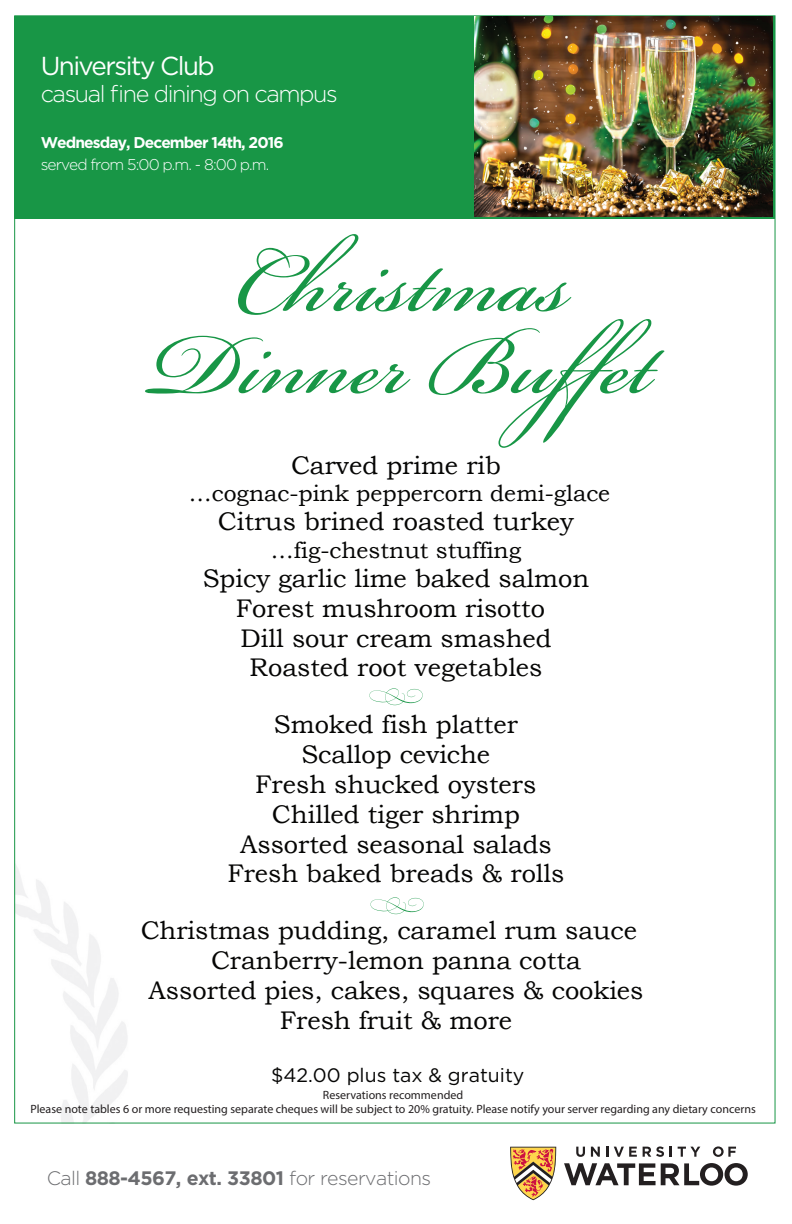
<style>
.page{position:relative;width:792px;height:1224px;background:#fff}
.page>*{position:absolute;margin:0;border:0;box-sizing:border-box;transform-origin:0 0}
.t1{font:134px "Bickham Script Pro";color:#189646}
.t2{font:26px "Gotham";letter-spacing:-.06em;color:#fff}
.t3{font:25.5px/29.9px "Bookman Old Style";color:#050504;text-align:center}
.t4{font:300 23.4px "Gotham";letter-spacing:-.06em;color:#fff}
.t5{font:22.9px "Bookman Old Style";color:#050504}
.t6{font:300 19.5px "Gotham";letter-spacing:-.03em;color:#6c6d70}
.t7{font:19.5px "Gotham";color:#050504}
.t8{font:700 15.6px "Gotham";letter-spacing:-.06em;color:#fff}
.t9{font:300 15.6px "Gotham";letter-spacing:-.06em;color:#fff}
.t10{font:12px/14.4px "Myriad Pro";color:#231f20;text-align:center}
.s1{font-weight:700}
</style>
<div class="page">
<div style="left:14px;top:16px;width:761px;height:202px;background:#189646"></div>
<svg style="left:564px;top:1163px;width:184px;height:23px"></svg>
<svg style="left:576px;top:1147px;width:9px;height:10px"></svg>
<svg style="left:591px;top:1147px;width:9px;height:10px"></svg>
<svg style="left:606px;top:1147px;width:2px;height:10px"></svg>
<svg style="left:614px;top:1147px;width:23px;height:10px"></svg>
<svg style="left:643px;top:1146px;width:21px;height:11px"></svg>
<svg style="left:670px;top:1147px;width:2px;height:10px"></svg>
<svg style="left:678px;top:1147px;width:22px;height:10px"></svg>
<svg style="left:713px;top:1146px;width:23px;height:11px"></svg>
<svg style="left:510px;top:1146px;width:47px;height:55px"></svg>
<svg style="left:369px;top:688px;width:54px;height:17px"></svg>
<svg style="left:370px;top:897px;width:54px;height:17px"></svg>
<img style="left:474px;top:17px;width:299px;height:199px">
<p class="t2" style="left:41px;top:49px;width:176px">University Club</p>
<p class="t4" style="left:41px;top:79px;width:299px">casual fine dining on campus</p>
<p class="t8" style="left:41px;top:132px;width:245px">Wednesday, December 14th, 2016</p>
<p class="t9" style="left:41px;top:154px;width:230px">served from 5:00 p.m. - 8:00 p.m.</p>
<h1 class="t1" style="left:235px;top:186px;width:336px">Christmas</h1>
<h1 class="t1" style="left:151px;top:268px;width:504px">Dinner Bu et</h1>
<p class="t3" style="left:291px;top:450px;width:212px">Carved prime rib</p>
<p class="t5" style="left:189px;top:478px;width:423px">…cognac-pink peppercorn demi-glace</p>
<p class="t3" style="left:218px;top:507px;width:358px">Citrus brined roasted turkey</p>
<p class="t5" style="left:271px;top:535px;width:252px">…fig-chestnut stuffing</p>
<p class="t3" style="left:203px;top:563px;width:388px">Spicy garlic lime baked salmon<br>Forest mushroom risotto<br>Dill sour cream smashed<br>Roasted root vegetables</p>
<p class="t3" style="left:227px;top:710px;width:339px">Smoked fish platter<br>Scallop ceviche<br>Fresh shucked oysters<br>Chilled tiger shrimp<br>Assorted seasonal salads<br>Fresh baked breads &amp; rolls</p>
<p class="t3" style="left:141px;top:916px;width:504px">Christmas pudding, caramel rum sauce<br>Cranberry-lemon panna cotta<br>Assorted pies, cakes, squares &amp; cookies<br>Fresh fruit &amp; more</p>
<p class="t7" style="left:271px;top:1063px;width:255px">$42.00 plus tax &amp; gratuity</p>
<p class="t10" style="left:30px;top:1088px;width:727px">Reservations recommended<br>Please note tables 6 or more requesting separate cheques will be subject to 20% gratuity. Please notify your server regarding any dietary concerns</p>
<p class="t6" style="left:47px;top:1166px;width:386px">Call <span class="s1">888-4567, ext. 33801</span> for reservations</p>
</div>
